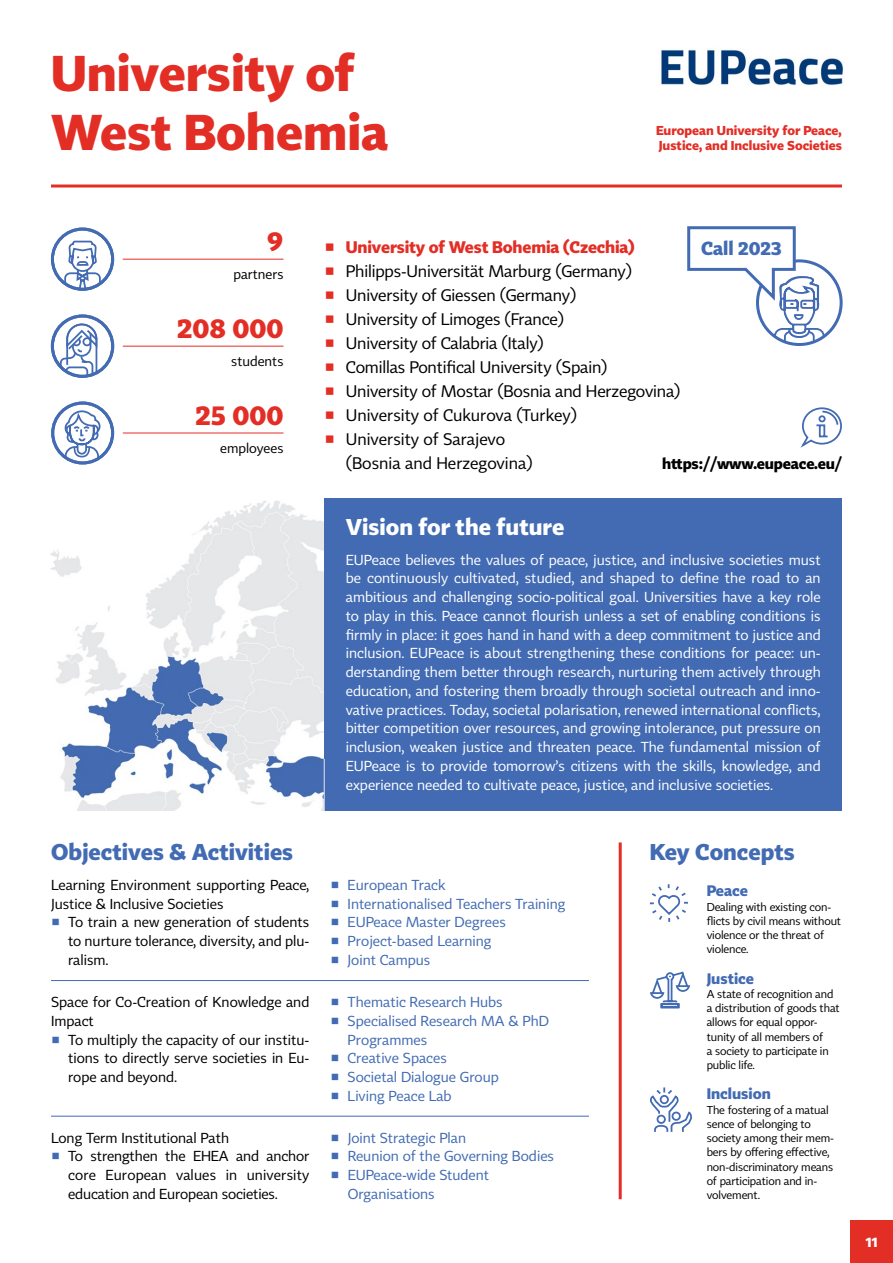
<style>
.page{position:relative;width:893px;height:1263px;background:#fff}
.page>*{position:absolute;margin:0;border:0;box-sizing:border-box;transform-origin:0 0}
.t1{font:700 49.5px/59.4px "Tabac Sans";color:#e32e26}
.t2{font:700 27px "Tabac Sans";color:#e32e26}
.t3{font:700 22.5px "Tabac Sans";color:#426bb3}
.t4{font:700 22.5px "Tabac Sans";color:#fff}
.t5{font:700 18.75px "Tabac Sans";color:#426bb3}
.t6{font:16.5px "Tabac Sans";letter-spacing:-.01em;color:#000}
.t7{font:700 16.5px "Tabac Sans";letter-spacing:-.01em;color:#e32e26}
.t8{font:700 15px "Tabac Sans";letter-spacing:-.01em;color:#000}
.t9{font:700 15px "Tabac Sans";color:#426bb3}
.t10{font:14.25px/18.8px "Tabac Sans";color:#fff;text-align:justify}
.t11{font:14.25px "Tabac Sans";color:#000}
.t12{font:14.25px/18.8px "Tabac Sans";color:#426bb3}
.t13{font:13.5px "Tabac Sans";color:#000}
.t14{font:700 13.5px "Tabac Sans";color:#fff}
.t15{font:700 12.75px/15.3px "Tabac Sans";color:#e32e26}
.t16{font:11.25px/14.2px "Tabac Sans";letter-spacing:-.01em;color:#000}
.s1{font-weight:700;color:#e32e26}
.s2{color:#426bb3}
</style>
<div class="page">
<hr style="left:51px;top:184px;width:791px;height:3px;background:#e32e26">
<img style="left:50px;top:498px;width:275px;height:313px">
<hr style="left:123px;top:433px;width:160px;height:1px;background:#e32e26">
<hr style="left:51px;top:980px;width:538px;height:1px;background:#426bb3">
<hr style="left:51px;top:1116px;width:538px;height:1px;background:#426bb3">
<svg style="left:53px;top:403px;width:60px;height:60px"></svg>
<div style="left:51px;top:401px;width:63px;height:63px;border:3px solid #426bb3;border-radius:50%"></div>
<svg style="left:64px;top:409px;width:37px;height:51px"></svg>
<hr style="left:123px;top:346px;width:160px;height:1px;background:#e32e26">
<svg style="left:59px;top:323px;width:40px;height:54px"></svg>
<div style="left:51px;top:315px;width:63px;height:63px;border:3px solid #426bb3;border-radius:50%"></div>
<hr style="left:123px;top:259px;width:160px;height:1px;background:#e32e26">
<svg style="left:52px;top:229px;width:61px;height:60px"></svg>
<div style="left:51px;top:228px;width:63px;height:63px;border:3px solid #426bb3;border-radius:50%"></div>
<svg style="left:63px;top:240px;width:39px;height:51px"></svg>
<hr style="left:619px;top:842px;width:3px;height:357px;background:#e32e26">
<div style="left:850px;top:1220px;width:43px;height:43px;background:#e32e26"></div>
<svg style="left:800px;top:407px;width:42px;height:41px"></svg>
<img style="left:661px;top:49px;width:183px;height:36px">
<div style="left:325px;top:498px;width:517px;height:313px;background:#426bb3"></div>
<svg style="left:650px;top:971px;width:41px;height:38px"></svg>
<svg style="left:649px;top:884px;width:39px;height:38px"></svg>
<svg style="left:650px;top:1087px;width:42px;height:45px"></svg>
<div style="left:657px;top:1115px;width:9px;height:9px;border:2px solid #426bb3;border-radius:50%"></div>
<div style="left:660px;top:1095px;width:9px;height:9px;border:2px solid #426bb3;border-radius:50%"></div>
<div style="left:672px;top:1111px;width:9px;height:10px;border:2px solid #426bb3;border-radius:50%"></div>
<svg style="left:687px;top:226px;width:138px;height:118px"></svg>
<hr style="left:324px;top:759px;width:1px;height:52px;background:#e6e7e8">
<h1 class="t1" style="left:51px;top:43px;width:338px">University of<br>West Bohemia</h1>
<p class="t15" style="left:656px;top:123px;width:187px">European University for Peace,<br>Justice, and Inclusive Societies</p>
<h2 class="t2" style="left:267px;top:224px;width:18px">9</h2>
<p class="t13" style="left:233px;top:266px;width:52px">partners</p>
<h2 class="t2" style="left:177px;top:311px;width:108px">208 000</h2>
<p class="t13" style="left:231px;top:353px;width:54px">students</p>
<h2 class="t2" style="left:196px;top:398px;width:89px">25 000</h2>
<p class="t13" style="left:220px;top:440px;width:65px">employees</p>
<p class="t7" style="left:325px;top:236px;width:312px">◾ University of West Bohemia (Czechia)</p>
<p class="t6" style="left:325px;top:261px;width:309px"><span class="s1">◾</span> Philipps-Universität Marburg (Germany)</p>
<p class="t6" style="left:325px;top:285px;width:253px"><span class="s1">◾</span> University of Giessen (Germany)</p>
<p class="t6" style="left:325px;top:309px;width:241px"><span class="s1">◾</span> University of Limoges (France)</p>
<p class="t6" style="left:325px;top:333px;width:221px"><span class="s1">◾</span> University of Calabria (Italy)</p>
<p class="t6" style="left:325px;top:357px;width:284px"><span class="s1">◾</span> Comillas Pontifical University (Spain)</p>
<p class="t6" style="left:325px;top:381px;width:357px"><span class="s1">◾</span> University of Mostar (Bosnia and Herzegovina)</p>
<p class="t6" style="left:325px;top:405px;width:254px"><span class="s1">◾</span> University of Cukurova (Turkey)</p>
<p class="t6" style="left:325px;top:429px;width:182px"><span class="s1">◾</span> University of Sarajevo</p>
<p class="t6" style="left:346px;top:453px;width:188px">(Bosnia and Herzegovina)</p>
<h3 class="t5" style="left:701px;top:236px;width:82px">Call 2023</h3>
<p class="t8" style="left:662px;top:454px;width:181px">https://www.eupeace.eu/</p>
<h3 class="t4" style="left:346px;top:513px;width:220px">Vision for the future</h3>
<p class="t10" style="left:346px;top:550px;width:476px">EUPeace believes the values of peace, justice, and inclusive societies must be continuously cultivated, studied, and shaped to define the road to an ambitious and challenging socio-political goal. Universities have a key role to play in this. Peace cannot flourish unless a set of enabling conditions is firmly in place: it goes hand in hand with a deep commitment to justice and inclusion. EUPeace is about strengthening these conditions for peace: un&shy;derstanding them better through research, nurturing them actively through education, and fostering them broadly through societal outreach and inno&shy;vative practices. Today, societal polarisation, renewed international conflicts, bitter competition over resources, and growing intolerance, put pressure on inclusion, weaken justice and threaten peace. The fundamental mission of EUPeace is to provide tomorrow’s citizens with the skills, knowledge, and experience needed to cultivate peace, justice, and inclusive societies.</p>
<h3 class="t3" style="left:51px;top:838px;width:244px">Objectives &amp; Activities</h3>
<p class="t11" style="left:51px;top:876px;width:260px">Learning Environment supporting Peace,</p>
<p class="t11" style="left:51px;top:895px;width:174px">Justice &amp; Inclusive Societies</p>
<p class="t11" style="left:51px;top:914px;width:260px"><span class="s2">◾</span> To train a new generation of students</p>
<p class="t11" style="left:68px;top:932px;width:243px">to nurture tolerance, diversity, and plu-</p>
<p class="t11" style="left:68px;top:951px;width:42px">ralism.</p>
<p class="t11" style="left:51px;top:993px;width:260px">Space for Co-Creation of Knowledge and</p>
<p class="t11" style="left:51px;top:1012px;width:44px">Impact</p>
<p class="t11" style="left:51px;top:1031px;width:260px"><span class="s2">◾</span> To multiply the capacity of our institu-</p>
<p class="t11" style="left:68px;top:1050px;width:243px">tions to directly serve societies in Eu-</p>
<p class="t11" style="left:68px;top:1068px;width:111px">rope and beyond.</p>
<p class="t11" style="left:51px;top:1129px;width:180px">Long Term Institutional Path</p>
<p class="t11" style="left:51px;top:1148px;width:260px"><span class="s2">◾</span> To strengthen the EHEA and anchor</p>
<p class="t11" style="left:68px;top:1166px;width:243px">core European values in university</p>
<p class="t11" style="left:68px;top:1185px;width:211px">education and European societies.</p>
<p class="t12" style="left:331px;top:875px;width:236px">◾ European Track<br>◾ Internationalised Teachers Training ◾ EUPeace Master Degrees<br>◾ Project-based Learning<br>◾ Joint Campus</p>
<p class="t12" style="left:331px;top:993px;width:174px">◾ Thematic Research Hubs</p>
<p class="t12" style="left:331px;top:1011px;width:220px">◾ Specialised Research MA &amp; PhD</p>
<p class="t12" style="left:348px;top:1030px;width:81px">Programmes</p>
<p class="t12" style="left:331px;top:1049px;width:118px">◾ Creative Spaces</p>
<p class="t12" style="left:331px;top:1068px;width:170px">◾ Societal Dialogue Group</p>
<p class="t12" style="left:331px;top:1086px;width:123px">◾ Living Peace Lab</p>
<p class="t12" style="left:331px;top:1128px;width:137px">◾ Joint Strategic Plan</p>
<p class="t12" style="left:331px;top:1147px;width:225px">◾ Reunion of the Governing Bodies</p>
<p class="t12" style="left:331px;top:1166px;width:160px">◾ EUPeace-wide Student</p>
<p class="t12" style="left:348px;top:1185px;width:89px">Organisations</p>
<h3 class="t3" style="left:650px;top:838px;width:146px">Key Concepts</h3>
<p class="t9" style="left:707px;top:881px;width:43px">Peace</p>
<p class="t16" style="left:707px;top:899px;width:136px">Dealing with existing con&shy;flicts by civil means without violence or the threat of violence.</p>
<p class="t9" style="left:707px;top:969px;width:49px">Justice</p>
<p class="t16" style="left:707px;top:987px;width:135px">A state of recognition and a distribution of goods that allows for equal oppor&shy;tunity of all members of<br>a society to participate in public life.</p>
<p class="t9" style="left:707px;top:1085px;width:66px">Inclusion</p>
<p class="t16" style="left:707px;top:1103px;width:129px">The fostering of a matual sence of belonging to society among their mem&shy;bers by offering effective, non-discriminatory means of participation and in&shy;volvement.</p>
<p class="t14" style="left:866px;top:1234px;width:13px">11</p>
</div>
